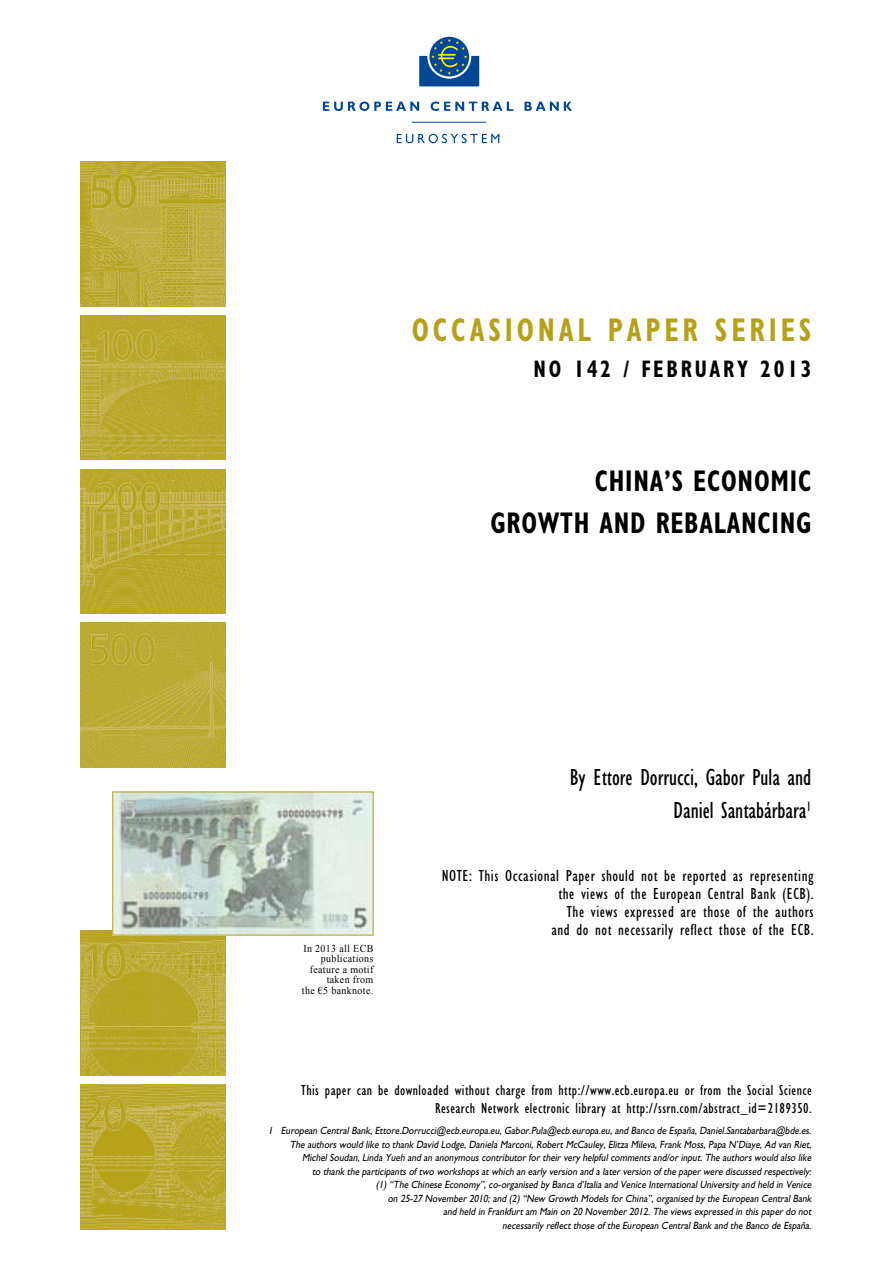
<style>
.page{position:relative;width:893px;height:1263px;background:#fff}
.page>*{position:absolute;margin:0;border:0;box-sizing:border-box;transform-origin:0 0}
.t1{font:700 condensed 33px "Gill Sans Myriad";letter-spacing:.135em;color:#b6a11b;scale:.85 1}
.t2{font:700 condensed 30px/42px "Gill Sans Myriad";letter-spacing:.03em;color:#000;text-align:right;scale:.85 1}
.t3{font:condensed 24px/33px "Gill Sans Myriad";color:#000;text-align:right;scale:.95 1}
.t4{font:700 condensed 24px "Gill Sans Myriad";letter-spacing:.135em;color:#000;scale:.85 1}
.t5{font:condensed 16.5px/18px "Gill Sans Myriad";letter-spacing:.035em;color:#000;text-align:right}
.t6{font:condensed 15px/18px "Gill Sans Myriad";letter-spacing:.03em;color:#000;text-align:right}
.t7{font:italic 10.5px/13.5px "Gill Sans Myriad";color:#000;text-align:right;scale:.9 1}
.t8{font:10.5px/10.5px "Times New Roman WGL";letter-spacing:.035em;color:#000;text-align:right;scale:.95 1}
</style>
<div class="page">
<svg style="left:429px;top:37px;width:40px;height:39px"></svg>
<svg style="left:419px;top:39px;width:60px;height:47px"></svg>
<svg style="left:323px;top:102px;width:96px;height:9px"></svg>
<svg style="left:431px;top:102px;width:82px;height:9px"></svg>
<svg style="left:524px;top:102px;width:48px;height:9px"></svg>
<svg style="left:397px;top:134px;width:102px;height:9px"></svg>
<hr style="left:412px;top:122px;width:74px;height:1px;background:#004796">
<img style="left:81px;top:315px;width:144px;height:145px">
<img style="left:81px;top:162px;width:144px;height:144px">
<img style="left:81px;top:931px;width:144px;height:144px">
<img style="left:81px;top:1084px;width:144px;height:145px">
<img style="left:81px;top:469px;width:144px;height:145px">
<img style="left:81px;top:623px;width:144px;height:144px">
<img style="left:115px;top:794px;width:256px;height:139px">
<h1 class="t1" style="left:412px;top:310px;width:471px">OCCASIONAL PAPER SERIES</h1>
<h3 class="t4" style="left:533px;top:354px;width:328px">NO 142 / FEBRUARY 2013</h3>
<h2 class="t2" style="left:491px;top:460px;width:379px">CHINA’S ECONOMIC<br>GROWTH AND REBALANCING</h2>
<h3 class="t3" style="left:570px;top:761px;width:256px">By Ettore Dorrucci, Gabor Pula and<br>Daniel Santabárbara<sup>1</sup></h3>
<p class="t8" style="left:302px;top:943px;width:77px">In 2013 all ECB publications feature a motif taken from<br>the €5 banknote.</p>
<h3 class="t5" style="left:442px;top:867px;width:373px">NOTE: This Occasional Paper should not be reported as representing the views of the European Central Bank (ECB).<br>The views expressed are those of the authors<br>and do not necessarily reflect those of the ECB.</h3>
<h3 class="t6" style="left:301px;top:1081px;width:512px">This paper can be downloaded without charge from http://www.ecb.europa.eu or from the Social Science<br>Research Network electronic library at http://ssrn.com/abstract_id=2189350.</h3>
<p class="t7" style="left:268px;top:1124px;width:607px">1 European CentralBank,Ettore.Dorrucci@ecb.europa.eu,Gabor.Pula@ecb.europa.eu,and Banco de España,Daniel.Santabarbara@bde.es.<br>The authorswould like to thank David Lodge,Daniela Marconi,RobertMcCauley,Elitza Mileva,Frank Moss,Papa N’Diaye,Ad van Riet, MichelSoudan,Linda Yueh and an anonymouscontributorfortheirvery helpfulcommentsand/orinput.The authorswould also like<br>to thank the participantsof two workshopsatwhich an early version and a laterversion of the paperwere discussed respectively:<br>(1)“The Chinese Economy ”,co-organised by Banca d’Italia and Venice InternationalUniversity and held in Venice<br>on 25-27 November 2010;and (2)“New Growth ModelsforChina”,organised by the European CentralBank<br>and held in Frankfurtam Main on 20 November2012.The viewsexpressed in thispaperdo not<br>necessarily reflectthose of the European CentralBank and the Banco de España.</p>
</div>
